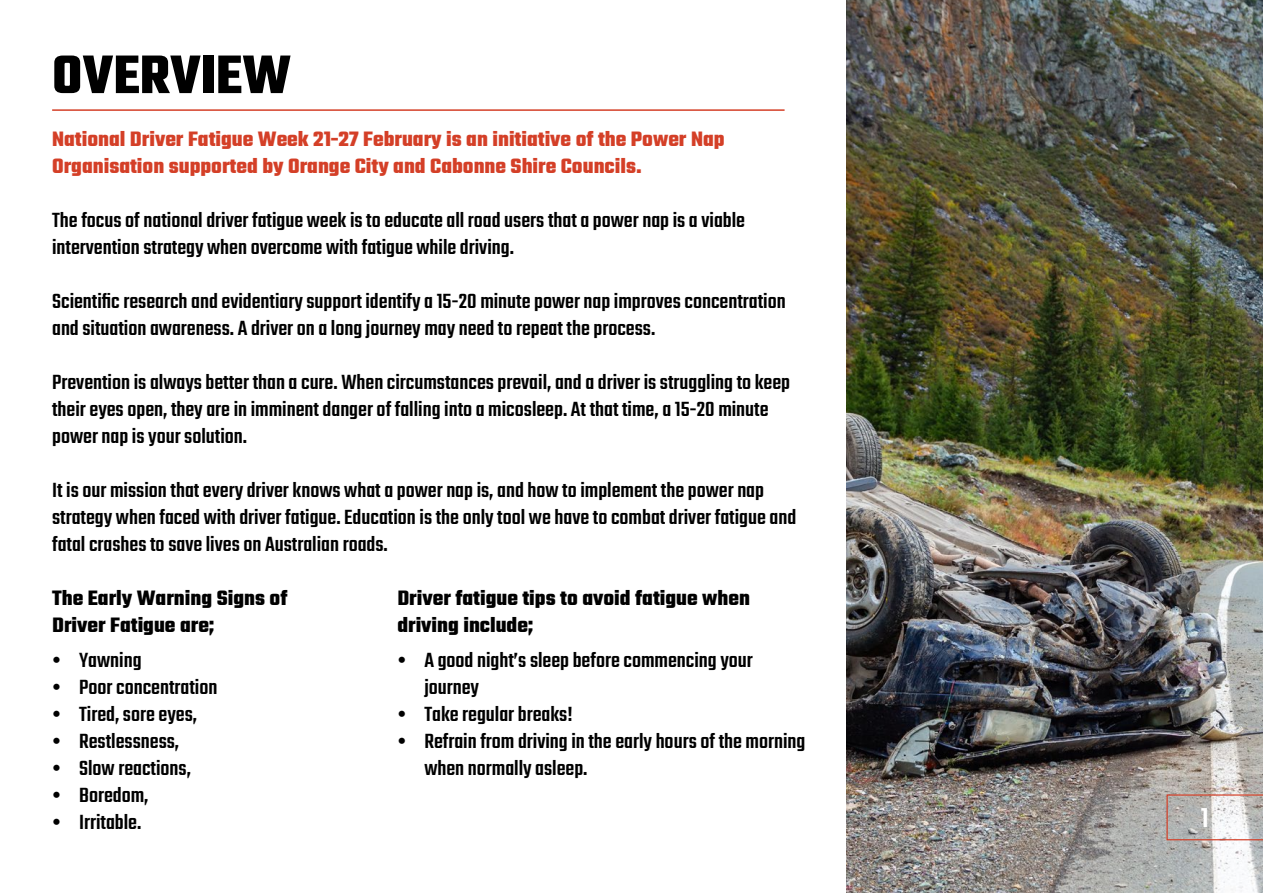
<style>
.page{position:relative;width:1263px;height:893px;background:#fff}
.page>*{position:absolute;margin:0;border:0;box-sizing:border-box;transform-origin:0 0}
.t1{font:700 58.5px "Teko";color:#000}
.t2{font:500 30px "Teko";color:#fff}
.t3{font:500 22.5px/27px "Teko";color:#000}
.t4{font:700 22.5px/27px "Teko";color:#d43f27}
.t5{font:700 22.5px/27px "Teko";color:#000}
</style>
<div class="page">
<hr style="left:52px;top:109px;width:732px;height:2px;background:#d43f27">
<img style="left:846px;top:0;width:417px;height:893px">
<svg style="left:1135px;top:782px;width:128px;height:58px;background:#c0bab7"></svg>
<p class="t1" style="left:52px;top:37px;width:240px">OVERVIEW</p>
<p class="t4" style="left:52px;top:127px;width:674px">National Driver Fatigue Week 21-27 February is an initiative of the Power Nap<br>Organisation supported by Orange City and Cabonne Shire Councils.</p>
<p class="t3" style="left:52px;top:208px;width:694px">The focus of national driver fatigue week is to educate all road users that a power nap is a viable intervention strategy when overcome with fatigue while driving.</p>
<p class="t3" style="left:52px;top:289px;width:735px">Scientific research and evidentiary support identify a 15-20 minute power nap improves concentration and situation awareness. A driver on a long journey may need to repeat the process.</p>
<p class="t3" style="left:52px;top:370px;width:739px">Prevention is always better than a cure. When circumstances prevail, and a driver is struggling to keep their eyes open, they are in imminent danger of falling into a micosleep. At that time, a 15-20 minute power nap is your solution.</p>
<p class="t3" style="left:52px;top:478px;width:745px">It is our mission that every driver knows what a power nap is, and how to implement the power nap strategy when faced with driver fatigue. Education is the only tool we have to combat driver fatigue and fatal crashes to save lives on Australian roads.</p>
<p class="t5" style="left:52px;top:586px;width:237px">The Early Warning Signs of<br>Driver Fatigue are;</p>
<p class="t3" style="left:52px;top:648px;width:91px">• Yawning</p>
<p class="t3" style="left:52px;top:675px;width:167px">• Poor concentration</p>
<p class="t3" style="left:52px;top:702px;width:146px">• Tired, sore eyes,</p>
<p class="t3" style="left:52px;top:729px;width:129px">• Restlessness,</p>
<p class="t3" style="left:52px;top:756px;width:140px">• Slow reactions,</p>
<p class="t3" style="left:52px;top:783px;width:98px">• Boredom,</p>
<p class="t3" style="left:52px;top:810px;width:91px">• Irritable.</p>
<p class="t2" style="left:1201px;top:800px;width:9px">1</p>
<p class="t5" style="left:397px;top:586px;width:354px">Driver fatigue tips to avoid fatigue when driving include;</p>
<p class="t3" style="left:424px;top:648px;width:330px;text-indent:-27px">• A good night’s sleep before commencing your journey</p>
<p class="t3" style="left:397px;top:702px;width:177px">• Take regular breaks!</p>
<p class="t3" style="left:424px;top:729px;width:382px;text-indent:-27px">• Refrain from driving in the early hours of the morning when normally asleep.</p>
</div>
